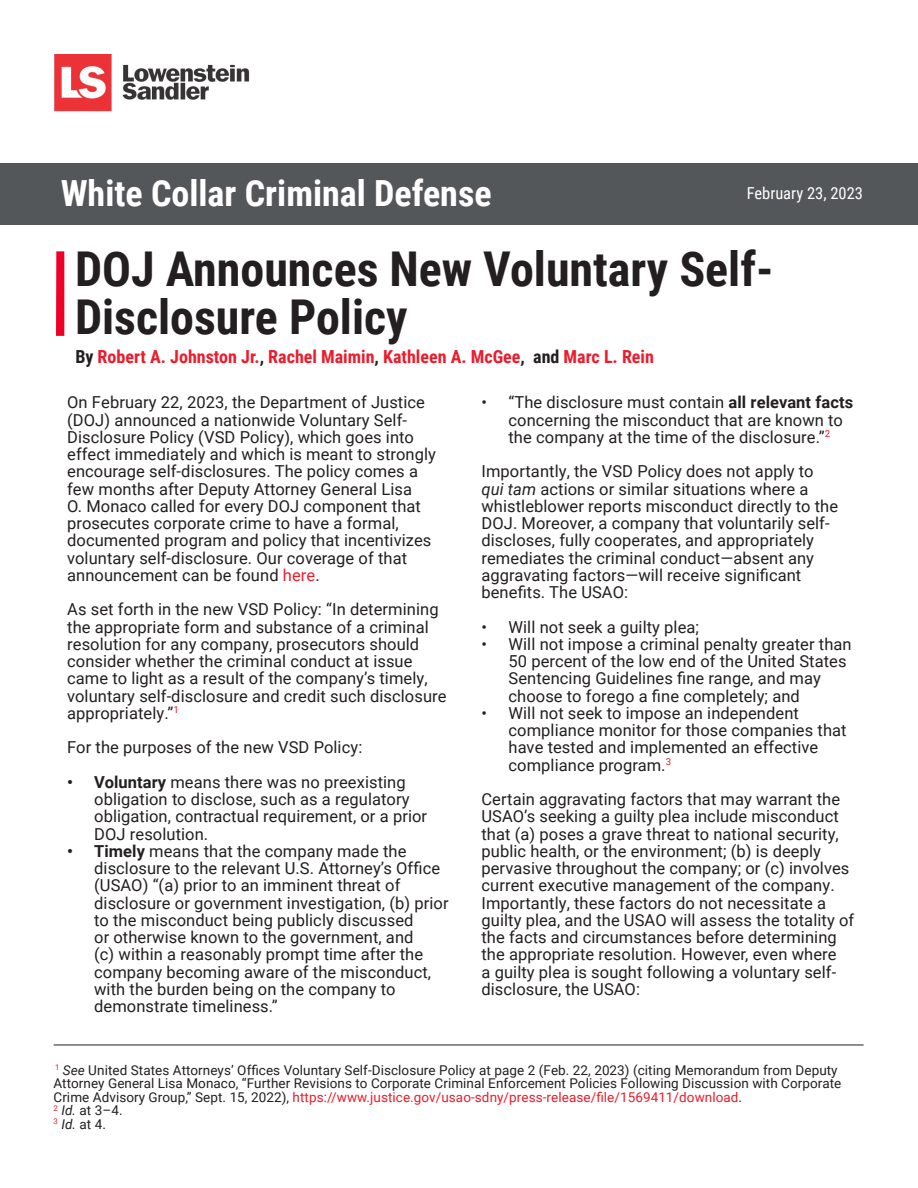
<style>
.page{position:relative;width:918px;height:1188px;background:#fff}
.page>*{position:absolute;margin:0;border:0;box-sizing:border-box;transform-origin:0 0}
.t1{font:700 48px/48px "Roboto Condensed";color:#231f20}
.t2{font:700 36px "Roboto Condensed";color:#fff}
.Body{font:700 18px "Roboto Condensed";color:#eb1c2c}
.Body-2{font:16.5px/17.2px "Roboto";letter-spacing:.005em;color:#231f20}
.t3{font:16.5px "Roboto Condensed";color:#fff}
.Body-3{font:13.5px/13.5px "Roboto";letter-spacing:.005em;color:#231f20}
.s1{color:#231f20}
.s2{color:#eb1c2c}
.s3{font-weight:700}
.s4{font-style:italic}
</style>
<div class="page">
<div style="left:0;top:163px;width:918px;height:61px;background:#54575a"></div>
<img style="left:54px;top:54px;width:196px;height:58px">
<div style="left:56px;top:251px;width:8px;height:85px;background:#ef0027"></div>
<hr style="left:54px;top:1045px;width:810px;height:1px;background:#231f20">
<p class="t2" style="left:61px;top:168px;width:432px">White Collar Criminal Defense</p>
<p class="t3" style="left:747px;top:182px;width:118px">February 23, 2023</p>
<p class="t1" style="left:75px;top:243px;width:700px">DOJ Announces New Voluntary Self-<br>Disclosure Policy</p>
<p class="Body" style="left:75px;top:344px;width:580px"><span class="s1">By</span> Robert A. Johnston Jr.<span class="s1">,</span> Rachel Maimin<span class="s1">,</span> Kathleen A. McGee<span class="s1">, and</span> Marc L. Rein</p>
<p class="Body-2" style="left:67px;top:393px;width:370px">On February 22, 2023, the Department of Justice (DOJ) announced a nationwide Voluntary Self-Disclosure Policy (VSD Policy), which goes into effect immediately and which is meant to strongly encourage self-disclosures. The policy comes a few months after Deputy Attorney General Lisa<br>O. Monaco called for every DOJ component that prosecutes corporate crime to have a formal, documented program and policy that incentivizes voluntary self-disclosure. Our coverage of that announcement can be found <span class="s2">here</span>.</p>
<p class="Body-2" style="left:67px;top:600px;width:381px">As set forth in the new VSD Policy: “In determining the appropriate form and substance of a criminal resolution for any company, prosecutors should consider whether the criminal conduct at issue came to light as a result of the company’s timely, voluntary self-disclosure and credit such disclosure appropriately.”<sup>1</sup></p>
<p class="Body-2" style="left:67px;top:738px;width:297px">For the purposes of the new VSD Policy:</p>
<p class="Body-2" style="left:94px;top:773px;width:335px;text-indent:-27px"><span class="s3">• Voluntary</span> means there was no preexisting obligation to disclose, such as a regulatory obligation, contractual requirement, or a prior DOJ resolution.</p>
<p class="Body-2" style="left:94px;top:842px;width:356px;text-indent:-27px"><span class="s3">• Timely</span> means that the company made the disclosure to the relevant U.S. Attorney’s Office (USAO) “(a) prior to an imminent threat of disclosure or government investigation, (b) prior to the misconduct being publicly discussed<br>or otherwise known to the government, and<br>(c) within a reasonably prompt time after the company becoming aware of the misconduct, with the burden being on the company to demonstrate timeliness.”</p>
<p class="Body-2" style="left:508px;top:393px;width:346px;text-indent:-27px">• “The disclosure must contain <span class="s3">all relevant facts </span>concerning the misconduct that are known to the company at the time of the disclosure.”<sup>2</sup></p>
<p class="Body-2" style="left:482px;top:462px;width:358px">Importantly, the VSD Policy does not apply to <span class="s4">qui tam</span> actions or similar situations where a whistleblower reports misconduct directly to the DOJ. Moreover, a company that voluntarily self&shy;discloses, fully cooperates, and appropriately remediates the criminal conduct—absent any aggravating factors—will receive significant benefits. The USAO:</p>
<p class="Body-2" style="left:482px;top:618px;width:219px">• Will not seek a guilty plea;</p>
<p class="Body-2" style="left:508px;top:635px;width:345px;text-indent:-27px">• Will not impose a criminal penalty greater than 50 percent of the low end of the United States Sentencing Guidelines fine range, and may choose to forego a fine completely; and</p>
<p class="Body-2" style="left:508px;top:704px;width:340px;text-indent:-27px">• Will not seek to impose an independent compliance monitor for those companies that have tested and implemented an effective compliance program.<sup>3</sup></p>
<p class="Body-2" style="left:482px;top:790px;width:374px">Certain aggravating factors that may warrant the USAO’s seeking a guilty plea include misconduct that (a) poses a grave threat to national security, public health, or the environment; (b) is deeply pervasive throughout the company; or (c) involves current executive management of the company.<br>Importantly, these factors do not necessitate a guilty plea, and the USAO will assess the totality of the facts and circumstances before determining the appropriate resolution. However, even where<br>a guilty plea is sought following a voluntary self&shy;disclosure, the USAO:</p>
<p class="Body-3" style="left:54px;top:1063px;width:789px"><sup>1</sup> <span class="s4">See</span> United States Attorneys’ Offices Voluntary Self-Disclosure Policy at page 2 (Feb. 22, 2023) (citing Memorandum from Deputy<br>Attorney General Lisa Monaco, “Further Revisions to Corporate Criminal Enforcement Policies Following Discussion with Corporate<br>Crime Advisory Group,” Sept. 15, 2022), <span class="s2">https://www.justice.gov/usao-sdny/press-release/file/1569411/download</span>.</p>
<p class="Body-3" style="left:54px;top:1103px;width:71px"><sup>2</sup> <span class="s4">Id.</span> at 3–4.</p>
<p class="Body-3" style="left:54px;top:1117px;width:54px"><sup>3</sup> <span class="s4">Id.</span> at 4.</p>
</div>
